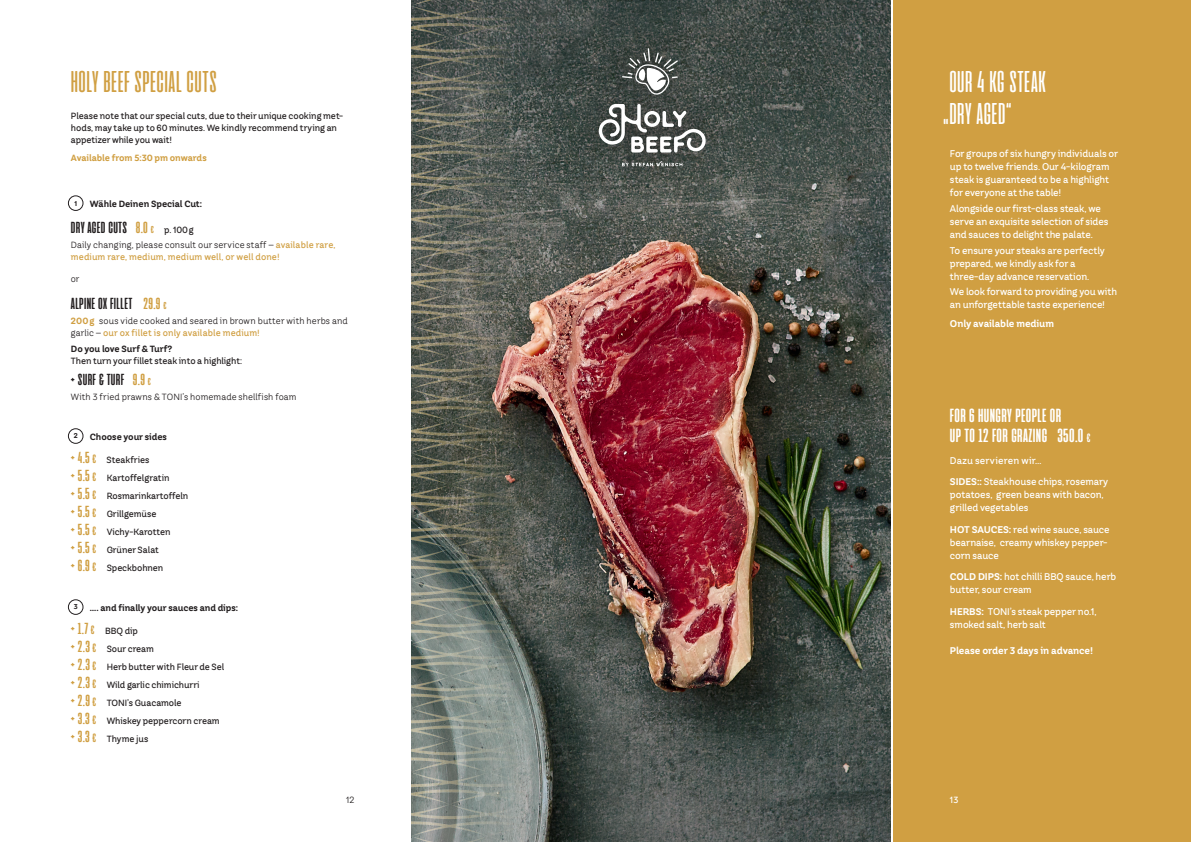
<style>
.page{position:relative;width:1191px;height:842px;background:#fff}
.page>*{position:absolute;margin:0;border:0;box-sizing:border-box;transform-origin:0 0}
.t1{font:30px/32px "Cinematografica";letter-spacing:.02em;color:#fff}
.t2{font:30px "Cinematografica";letter-spacing:.015em;color:#d09f42}
.t3{font:700 19px/20px "Cinematografica";letter-spacing:.02em;color:#fff}
.t4{font:700 16px "Cinematografica";letter-spacing:.02em;color:#231f20}
.t5{font:500 9.8px/13px "TT Hazelnuts";letter-spacing:-.01em;color:#fff}
.t6{font:700 9.8px "TT Hazelnuts";letter-spacing:-.015em;color:#fff}
.t7{font:500 9px/18px "TT Hazelnuts";letter-spacing:-.01em;color:#231f20}
.t8{font:9px/12px "TT Hazelnuts";letter-spacing:.01em;color:#231f20}
.t9{font:500 9px/12px "TT Hazelnuts";letter-spacing:.005em;color:#d09f42}
.t10{font:700 9px "TT Hazelnuts";letter-spacing:-.01em;color:#231f20}
.t11{font:700 9px "TT Hazelnuts";letter-spacing:-.01em;color:#d09f42}
.t12{font:500 9px "TT Hazelnuts";color:#fff}
.t13{font:700 7px "TT Hazelnuts";color:#231f20}
.s1{color:#d09f42}
.s2{font-size:10px;color:#d09f42}
.s3{font-family:"TT Hazelnuts";font-weight:500;font-size:9px}
.s4{font-weight:400;color:#231f20}
.s5{font-weight:700;color:#d09f42}
.s6{font-weight:500;color:#d09f42}
.s7{font-family:"Cinematografica";font-weight:700;font-size:16px;color:#d09f42}
.s8{font-family:"Cinematografica";font-weight:700;font-size:12px;color:#d09f42}
.s9{font-size:12px}
.s10{font-weight:700}
</style>
<div class="page">
<div style="left:893px;top:0;width:298px;height:842px;background:#d09f42"></div>
<img style="left:524px;top:0;width:366px;height:842px">
<img style="left:411px;top:0;width:113px;height:842px">
<div style="left:68px;top:195px;width:15px;height:16px;border:1px solid #231f20;border-radius:50%"></div>
<div style="left:68px;top:428px;width:15px;height:16px;border:1px solid #231f20;border-radius:50%"></div>
<div style="left:68px;top:599px;width:15px;height:16px;border:1px solid #231f20;border-radius:50%"></div>
<div style="left:516px;top:0;width:270px;height:249px;background:#231f20;opacity:.5"></div>
<div style="left:580px;top:32px;width:144px;height:153px;background:#231f20;opacity:.75"></div>
<svg style="left:622px;top:161px;width:60px;height:5px"></svg>
<svg style="left:598px;top:104px;width:108px;height:49px"></svg>
<svg style="left:622px;top:48px;width:56px;height:47px"></svg>
<h1 class="t2" style="left:71px;top:66px;width:147px">HOLY BEEF SPECIAL CUTS</h1>
<h1 class="t1" style="left:943px;top:65px;width:104px">OUR 4 KG STEAK „DRY AGED“</h1>
<p class="t7" style="left:71px;top:110px;width:274px;line-height:12px">Please note that our special cuts, due to their unique cooking met&shy;hods, may take up to 60 minutes. We kindly recommend trying an appetizer while you wait!</p>
<p class="t11" style="left:71px;top:152px;width:137px">Available from 5:30 pm onwards</p>
<p class="t10" style="left:90px;top:198px;width:114px">Wähle Deinen Special Cut:</p>
<h3 class="t4" style="left:71px;top:219px;width:124px">DRY AGED CUTS <span class="s1">8.O</span> <span class="s2">€</span> <span class="s3">p. 100g</span></h3>
<p class="t9" style="left:71px;top:239px;width:266px"><span class="s4">Daily changing, please consult our service staff –</span> available rare, medium rare, medium, medium well, or well done!</p>
<p class="t8" style="left:71px;top:273px;width:10px">or</p>
<h3 class="t4" style="left:71px;top:295px;width:97px">ALPINE OX FILLET <span class="s1">29.9</span> <span class="s2">€</span></h3>
<p class="t8" style="left:71px;top:314px;width:278px"><span class="s5">200g</span> sous vide cooked and seared in brown butter with herbs and garlic – <span class="s6">our ox fillet is only available medium!</span></p>
<p class="t10" style="left:71px;top:343px;width:103px">Do you love Surf &amp; Turf?</p>
<p class="t7" style="left:71px;top:352px;width:173px">Then turn your fillet steak into a highlight:</p>
<h3 class="t4" style="left:71px;top:371px;width:82px">+ SURF &amp; TURF <span class="s1">9.9</span> <span class="s2">€</span></h3>
<p class="t8" style="left:71px;top:391px;width:227px">With 3 fried prawns &amp; TONI’s homemade shellfish foam</p>
<p class="t10" style="left:90px;top:430px;width:79px">Choose your sides</p>
<p class="t7" style="left:71px;top:451px;width:119px"><span class="s7">+ 4.5</span> <span class="s8">€</span> Steakfries<br><span class="s7">+ 5.5</span> <span class="s8">€</span> Kartoffelgratin<br><span class="s7">+ 5.5</span> <span class="s8">€</span> Rosmarinkartoffeln <span class="s7">+ 5.5</span> <span class="s8">€</span> Grillgemüse<br><span class="s7">+ 5.5</span> <span class="s8">€</span> Vichy-Karotten<br><span class="s7">+ 5.5</span> <span class="s8">€</span> Grüner Salat<br><span class="s7">+ 6.9</span> <span class="s8">€</span> Speckbohnen</p>
<p class="t10" style="left:90px;top:601px;width:150px">.... and finally your sauces and dips:</p>
<p class="t7" style="left:71px;top:622px;width:155px"><span class="s7">+ 1.7</span> <span class="s8">€</span> BBQ dip<br><span class="s7">+ 2.3</span> <span class="s8">€</span> Sour cream<br><span class="s7">+ 2.3</span> <span class="s8">€</span> Herb butter with Fleur de Sel <span class="s7">+ 2.3</span> <span class="s8">€</span> Wild garlic chimichurri<br><span class="s7">+ 2.9</span> <span class="s8">€</span> TONI’s Guacamole<br><span class="s7">+ 3.3</span> <span class="s8">€</span> Whiskey peppercorn cream <span class="s7">+ 3.3</span> <span class="s8">€</span> Thyme jus</p>
<p class="t5" style="left:950px;top:147px;width:170px">For groups of six hungry individuals or up to twelve friends. Our 4-kilogram steak is guaranteed to be a highlight for everyone at the table!</p>
<p class="t5" style="left:950px;top:202px;width:160px">Alongside our first-class steak, we serve an exquisite selection of sides and sauces to delight the palate.</p>
<p class="t5" style="left:950px;top:243px;width:156px">To ensure your steaks are perfectly prepared, we kindly ask for a three-day advance reservation.</p>
<p class="t5" style="left:950px;top:285px;width:169px">We look forward to providing you with an unforgettable taste experience!</p>
<p class="t6" style="left:950px;top:317px;width:106px">Only available medium</p>
<p class="t13" style="left:74px;top:198px;width:4px">1</p>
<h2 class="t3" style="left:950px;top:406px;width:142px">FOR 6 HUNGRY PEOPLE OR<br>UP TO 12 FOR GRAZING 35O.O <span class="s9">€</span></h2>
<p class="t5" style="left:950px;top:449px;width:160px;line-height:21.5px">Dazu servieren wir...<br><span class="s10">SIDES::</span> Steakhouse chips, rosemary</p>
<p class="t5" style="left:950px;top:488px;width:155px">potatoes, green beans with bacon, grilled vegetables</p>
<p class="t5" style="left:950px;top:523px;width:161px"><span class="s10">HOT SAUCES:</span> red wine sauce, sauce bearnaise, creamy whiskey pepper&shy;corn sauce</p>
<p class="t5" style="left:950px;top:570px;width:168px"><span class="s10">COLD DIPS:</span> hot chilli BBQ sauce, herb butter, sour cream</p>
<p class="t5" style="left:950px;top:605px;width:148px"><span class="s10">HERBS:</span> TONI’s steak pepper no.1, smoked salt, herb salt</p>
<p class="t6" style="left:950px;top:644px;width:145px">Please order 3 days in advance!</p>
<p class="t13" style="left:74px;top:431px;width:5px">2</p>
<p class="t13" style="left:74px;top:602px;width:5px">3</p>
<p class="t8" style="left:346px;top:793px;width:10px">12</p>
<p class="t12" style="left:950px;top:793px;width:10px">13</p>
</div>
